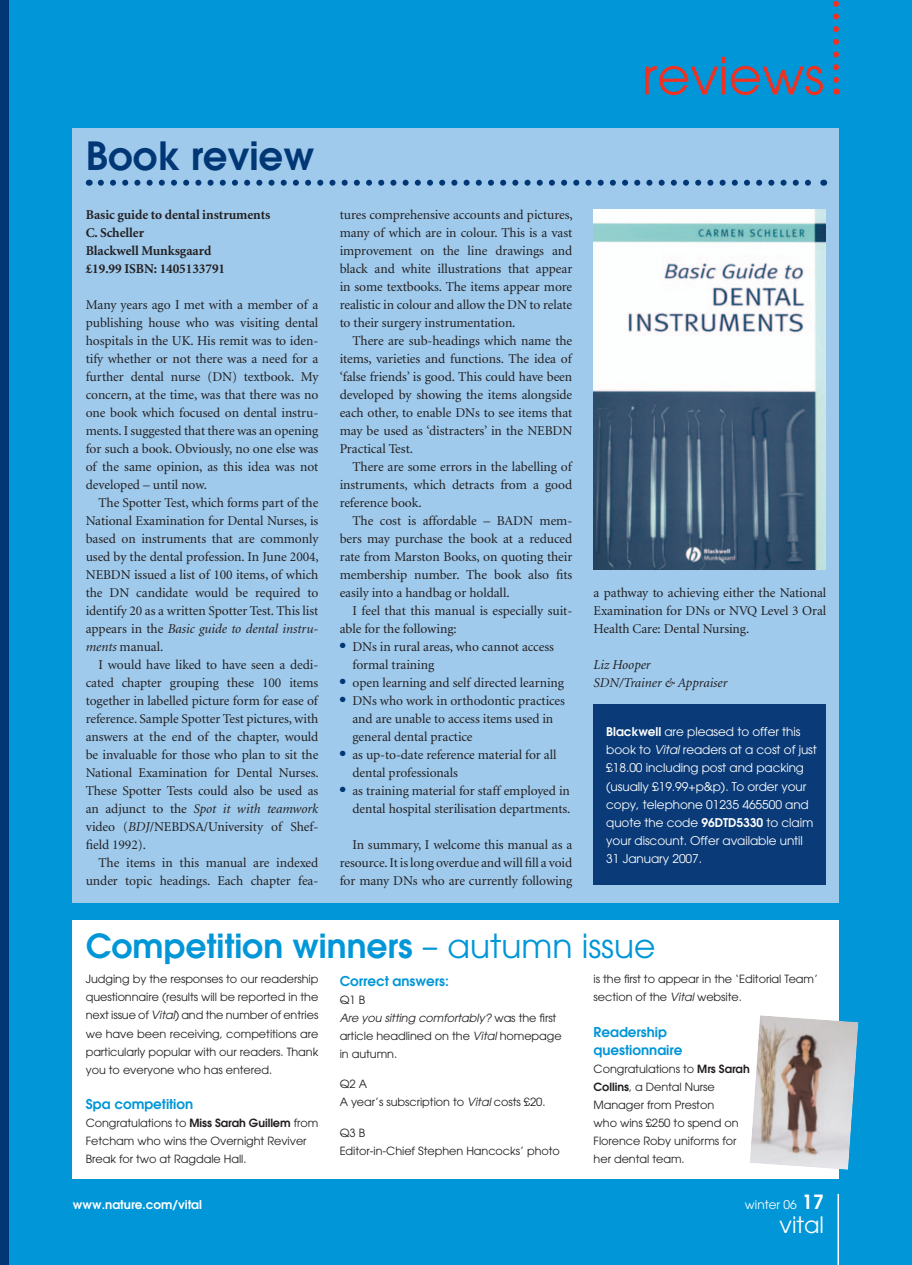
<style>
.page{position:relative;width:912px;height:1265px;background:#fff}
.page>*{position:absolute;margin:0;border:0;box-sizing:border-box;transform-origin:0 0}
.t1{font:51px "Avant Garde";color:#ef3122}
.t2{font:600 38.7px "Avant Garde";color:#013775}
.t3{font:600 33px "Avant Garde";color:#0196d7}
.t4{font:22.5px "Avant Garde";color:#fff}
.t5{font:13.5px/18px "Minion";letter-spacing:-.005em;color:#231f20;text-align:justify}
.t6{font:700 13.5px/18px "Minion";letter-spacing:-.005em;color:#231f20}
.t7{font:600 13.5px/18px "Avant Garde";color:#0196d7}
.t8{font:italic 13.5px/18px "Minion";letter-spacing:-.005em;color:#231f20}
.t9{font:12px/18px "Avant Garde";letter-spacing:-.005em;color:#fff}
.t10{font:600 12px "Avant Garde";color:#fff}
.t11{font:11.25px/18px "Avant Garde";letter-spacing:-.005em;color:#231f20}
.s1{font-style:italic}
.s2{font-weight:600}
.s3{font-weight:400}
.s4{font-weight:600;font-size:19.5px}
</style>
<div class="page">
<div style="left:0;top:0;width:9px;height:1265px;background:#013775"></div>
<div style="left:9px;top:0;width:902px;height:1265px;background:#0196d7"></div>
<div style="left:73px;top:920px;width:765px;height:259px;background:#fff"></div>
<div style="left:73px;top:128px;width:765px;height:774px;background:#9fcaec"></div>
<svg style="left:833px;top:4px;width:5px;height:90px"></svg>
<hr style="left:837px;top:1194px;width:1px;height:71px;background:#fff">
<svg style="left:101px;top:180px;width:710px;height:6px"></svg>
<img style="left:593px;top:209px;width:232px;height:360px">
<div style="left:593px;top:704px;width:233px;height:180px;background:#0a3b78"></div>
<img style="left:750px;top:1015px;width:108px;height:154px">
<h2 class="t2" style="left:86px;top:141px;width:230px">Book review</h2>
<p class="t6" style="left:86px;top:206px;width:186px">Basic guide to dental instruments<br>C. Scheller<br>Blackwell Munksgaard<br>£19.99 ISBN: 1405133791</p>
<p class="t5" style="left:86px;top:296px;width:234px">Many years ago I met with a member of a publishing house who was visiting dental hospitals in the UK. His remit was to iden&shy;tify whether or not there was a need for a further dental nurse (DN) textbook. My concern, at the time, was that there was no one book which focused on dental instru&shy;ments. I suggested that there was an opening for such a book. Obviously, no one else was of the same opinion, as this idea was not developed – until now.</p>
<p class="t5" style="left:86px;top:494px;width:234px;text-indent:13px">The Spotter Test, which forms part of the National Examination for Dental Nurses, is based on instruments that are commonly used by the dental profession. In June 2004, NEBDN issued a list of 100 items, of which the DN candidate would be required to identify 20 as a written Spotter Test. This list appears in the <span class="s1">Basic guide to dental instru&shy;ments</span> manual.</p>
<p class="t5" style="left:86px;top:656px;width:234px;text-indent:13px">I would have liked to have seen a dedi&shy;cated chapter grouping these 100 items together in labelled picture form for ease of reference. Sample Spotter Test pictures, with answers at the end of the chapter, would be invaluable for those who plan to sit the National Examination for Dental Nurses.<br>These Spotter Tests could also be used as an adjunct to the <span class="s1">Spot it with teamwork </span>video (<span class="s1">BDJ</span>/NEBDSA/University of Shef&shy;field 1992).</p>
<p class="t5" style="left:86px;top:854px;width:234px;text-align:right">The items in this manual are indexed under topic headings. Each chapter fea-</p>
<p class="t5" style="left:339px;top:206px;width:234px">tures comprehensive accounts and pictures, many of which are in colour. This is a vast improvement on the line drawings and black and white illustrations that appear in some textbooks. The items appear more realistic in colour and allow the DN to relate to their surgery instrumentation.</p>
<p class="t5" style="left:339px;top:332px;width:234px;text-indent:13px">There are sub-headings which name the items, varieties and functions. The idea of ‘false friends’ is good. This could have been developed by showing the items alongside each other, to enable DNs to see items that may be used as ‘distracters’ in the NEBDN Practical Test.</p>
<p class="t5" style="left:339px;top:458px;width:234px;text-indent:13px">There are some errors in the labelling of instruments, which detracts from a good reference book.</p>
<p class="t5" style="left:339px;top:512px;width:234px;text-indent:13px">The cost is affordable – BADN mem&shy;bers may purchase the book at a reduced rate from Marston Books, on quoting their membership number. The book also fits easily into a handbag or holdall.</p>
<p class="t5" style="left:339px;top:602px;width:234px;text-indent:13px">I feel that this manual is especially suit&shy;able for the following:</p>
<p class="t5" style="left:352px;top:638px;width:203px;text-indent:-13px"><sup>●</sup> DNs in rural areas, who cannot access formal training</p>
<p class="t5" style="left:339px;top:674px;width:226px"><sup>●</sup> open learning and self directed learning</p>
<p class="t5" style="left:352px;top:692px;width:214px;text-align:left;text-indent:-13px"><sup>●</sup> DNs who work in orthodontic practices and are unable to access items used in general dental practice</p>
<p class="t5" style="left:352px;top:746px;width:205px;text-indent:-13px"><sup>●</sup> as up-to-date reference material for all dental professionals</p>
<p class="t5" style="left:339px;top:782px;width:232px;text-align:right"><sup>●</sup> as training material for staff employed in dental hospital sterilisation departments.</p>
<p class="t5" style="left:339px;top:836px;width:234px;text-indent:13px">In summary, I welcome this manual as a resource. It is long overdue and will fill a void for many DNs who are currently following</p>
<h1 class="t1" style="left:641px;top:57px;width:184px">reviews</h1>
<p class="t5" style="left:593px;top:584px;width:234px">a pathway to achieving either the National Examination for DNs or NVQ Level 3 Oral Health Care: Dental Nursing.</p>
<p class="t8" style="left:593px;top:656px;width:135px">Liz Hooper<br>SDN/Trainer &amp; Appraiser</p>
<p class="t9" style="left:606px;top:724px;width:212px"><span class="s2">Blackwell</span> are pleased to offer this book to <span class="s1">Vital</span> readers at a cost of just £18.00 including post and packing (usually £19.99+p&amp;p). To order your copy, telephone 01235 465500 and quote the code <span class="s2">96DTD5330</span> to claim your discount. Offer available until<br>31 January 2007.</p>
<h3 class="t3" style="left:86px;top:933px;width:571px">Competition winners <span class="s3">– autumn issue</span></h3>
<p class="t11" style="left:86px;top:971px;width:234px;text-align:justify">Judging by the responses to our readership questionnaire (results will be reported in the next issue of <span class="s1">Vital</span>) and the number of entries we have been receiving, competitions are particularly popular with our readers. Thank you to everyone who has entered.</p>
<p class="t7" style="left:86px;top:1095px;width:109px">Spa competition</p>
<p class="t11" style="left:86px;top:1114px;width:234px">Congratulations to <span class="s2">Miss Sarah Guillem</span> from<br>Fetcham who wins the Overnight Reviver<br>Break for two at Ragdale Hall.</p>
<p class="t7" style="left:339px;top:973px;width:111px">Correct answers:</p>
<p class="t11" style="left:339px;top:991px;width:223px">Q1 B<br><span class="s1">Are you sitting comfortably?</span> was the first article headlined on the <span class="s1">Vital</span> homepage in autumn.</p>
<p class="t11" style="left:339px;top:1076px;width:207px">Q2 A<br>A year’s subscription to <span class="s1">Vital</span> costs £20.</p>
<p class="t11" style="left:339px;top:1125px;width:222px">Q3 B<br>Editor-in-Chief Stephen Hancocks’ photo</p>
<p class="t11" style="left:593px;top:971px;width:226px">is the first to appear in the ‘Editorial Team’ section of the <span class="s1">Vital</span> website.</p>
<p class="t7" style="left:593px;top:1023px;width:90px">Readership questionnaire</p>
<p class="t11" style="left:593px;top:1060px;width:158px">Congratulations to <span class="s2">Mrs Sarah<br>Collins</span>, a Dental Nurse<br>Manager from Preston<br>who wins £250 to spend on<br>Florence Roby uniforms for her dental team.</p>
<p class="t10" style="left:73px;top:1199px;width:131px">www.nature.com/vital</p>
<p class="t9" style="left:744px;top:1196px;width:81px">winter 06 <span class="s4">17</span></p>
<h3 class="t4" style="left:779px;top:1216px;width:46px">vital</h3>
</div>
